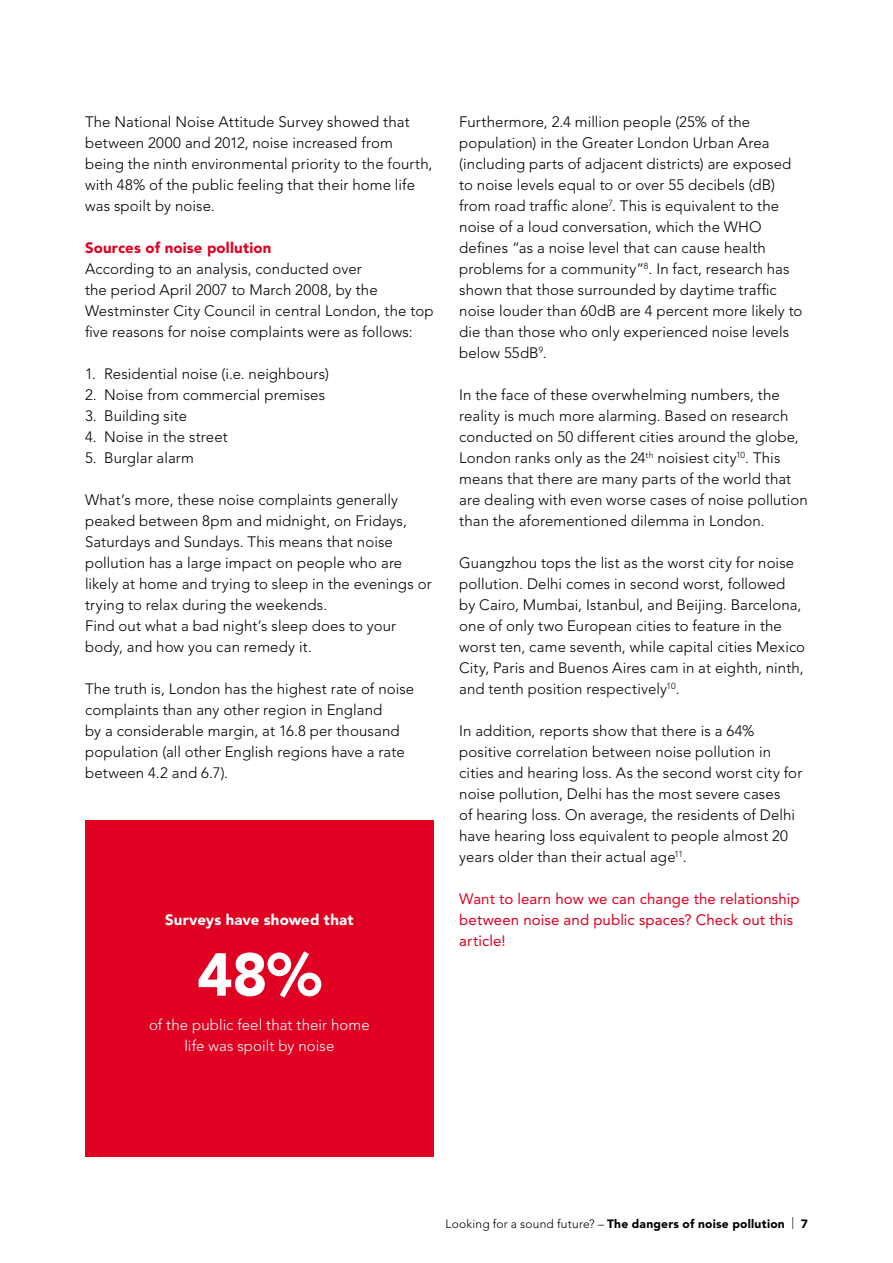
<style>
.page{position:relative;width:893px;height:1263px;background:#fff}
.page>*{position:absolute;margin:0;border:0;box-sizing:border-box;transform-origin:0 0}
.t1{font:900 60px "Avenir LT Std";color:#fff}
.t2{font:300 15px/21px "Avenir LT Std";letter-spacing:.005em;color:#000}
.t3{font:15px/21px "Avenir LT Std";letter-spacing:.005em;color:#df0022}
.t4{font:300 15px/21px "Avenir LT Std";letter-spacing:.005em;color:#fff;text-align:center}
.t5{font:900 15px "Avenir LT Std";letter-spacing:.01em;color:#df0022}
.t6{font:900 15px "Avenir LT Std";letter-spacing:.01em;color:#fff}
.t7{font:900 12px "Avenir LT Std";letter-spacing:.02em;color:#000}
.s1{font-weight:300}
</style>
<div class="page">
<div style="left:85px;top:820px;width:349px;height:336px;background:#df0022"></div>
<p class="t2" style="left:85px;top:112px;width:349px">The National Noise Attitude Survey showed that between 2000 and 2012, noise increased from being the ninth environmental priority to the fourth, with 48% of the public feeling that their home life was spoilt by noise.</p>
<p class="t5" style="left:85px;top:239px;width:188px">Sources of noise pollution</p>
<p class="t2" style="left:85px;top:259px;width:350px">According to an analysis, conducted over<br>the period April 2007 to March 2008, by the Westminster City Council in central London, the top five reasons for noise complaints were as follows:</p>
<p class="t2" style="left:85px;top:364px;width:245px">1. Residential noise (i.e. neighbours)</p>
<p class="t2" style="left:85px;top:385px;width:242px">2. Noise from commercial premises</p>
<p class="t2" style="left:85px;top:406px;width:104px">3. Building site</p>
<p class="t2" style="left:85px;top:427px;width:144px">4. Noise in the street</p>
<p class="t2" style="left:85px;top:448px;width:110px">5. Burglar alarm</p>
<p class="t2" style="left:85px;top:490px;width:348px">What’s more, these noise complaints generally peaked between 8pm and midnight, on Fridays, Saturdays and Sundays. This means that noise pollution has a large impact on people who are likely at home and trying to sleep in the evenings or trying to relax during the weekends.<br>Find out what a bad night’s sleep does to your body, and how you can remedy it.</p>
<p class="t2" style="left:85px;top:679px;width:331px">The truth is, London has the highest rate of noise complaints than any other region in England<br>by a considerable margin, at 16.8 per thousand population (all other English regions have a rate between 4.2 and 6.7).</p>
<p class="t6" style="left:165px;top:911px;width:190px">Surveys have showed that</p>
<h1 class="t1" style="left:197px;top:938px;width:126px">48%</h1>
<p class="t4" style="left:149px;top:1015px;width:222px">of the public feel that their home life was spoilt by noise</p>
<p class="t2" style="left:459px;top:112px;width:345px">Furthermore, 2.4 million people (25% of the population) in the Greater London Urban Area (including parts of adjacent districts) are exposed to noise levels equal to or over 55 decibels (dB) from road traffic alone<sup>7</sup>. This is equivalent to the noise of a loud conversation, which the WHO defines “as a noise level that can cause health problems for a community”<sup>8</sup>. In fact, research has shown that those surrounded by daytime traffic noise louder than 60dB are 4 percent more likely to die than those who only experienced noise levels below 55dB<sup>9</sup>.</p>
<p class="t2" style="left:459px;top:385px;width:350px">In the face of these overwhelming numbers, the reality is much more alarming. Based on research conducted on 50 different cities around the globe, London ranks only as the 24<sup>th</sup> noisiest city<sup>10</sup>. This means that there are many parts of the world that are dealing with even worse cases of noise pollution than the aforementioned dilemma in London.</p>
<p class="t2" style="left:459px;top:553px;width:347px">Guangzhou tops the list as the worst city for noise pollution. Delhi comes in second worst, followed by Cairo, Mumbai, Istanbul, and Beijing. Barcelona, one of only two European cities to feature in the worst ten, came seventh, while capital cities Mexico City, Paris and Buenos Aires cam in at eighth, ninth, and tenth position respectively<sup>10</sup>.</p>
<p class="t2" style="left:459px;top:721px;width:345px">In addition, reports show that there is a 64% positive correlation between noise pollution in cities and hearing loss. As the second worst city for noise pollution, Delhi has the most severe cases<br>of hearing loss. On average, the residents of Delhi have hearing loss equivalent to people almost 20 years older than their actual age<sup>11</sup>.</p>
<p class="t3" style="left:459px;top:889px;width:342px">Want to learn how we can change the relationship between noise and public spaces? Check out this article!</p>
<p class="t7" style="left:445px;top:1216px;width:364px"><span class="s1">Looking for a sound future? –</span> The dangers of noise pollution <sup>|</sup> 7</p>
</div>
